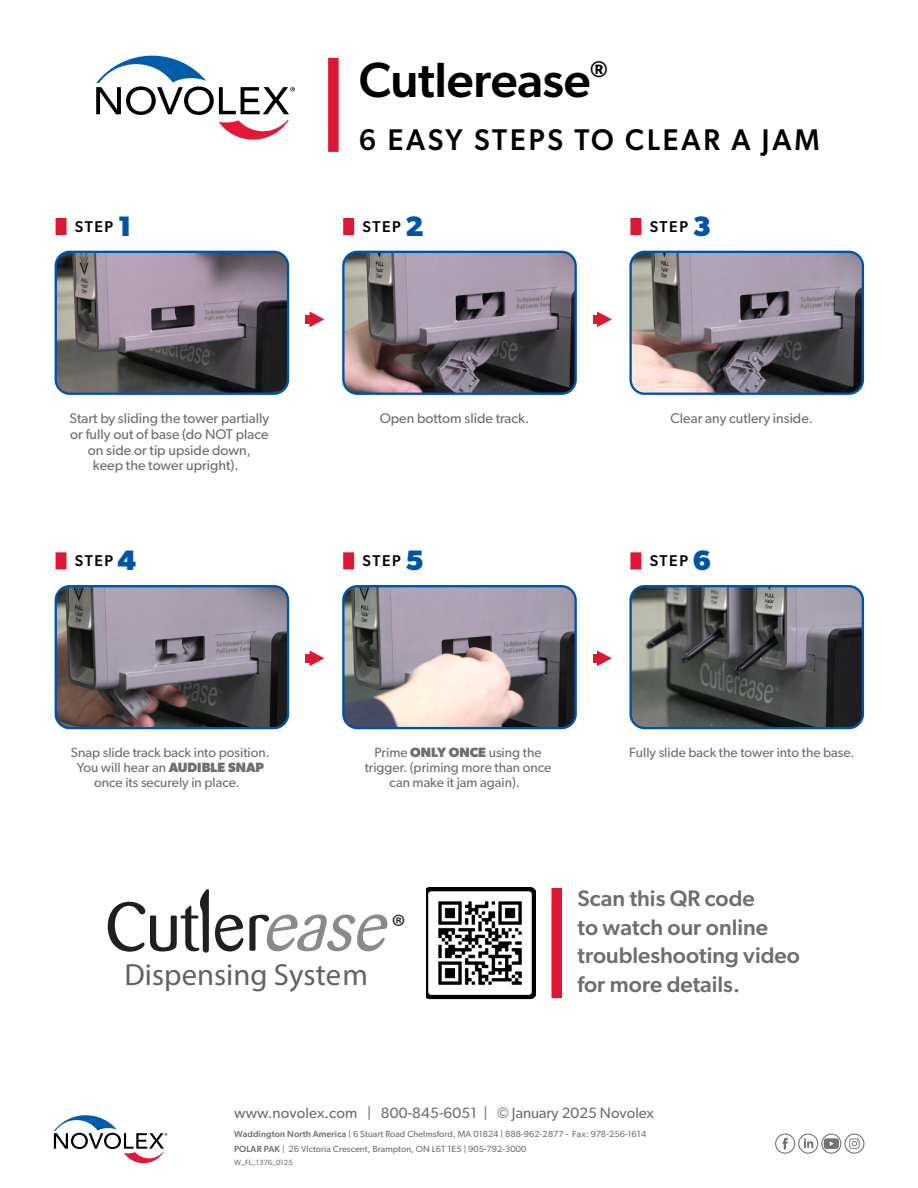
<style>
.page{position:relative;width:918px;height:1188px;background:#fff}
.page>*{position:absolute;margin:0;border:0;box-sizing:border-box;transform-origin:0 0}
.t1{font:500 49.5px "Gibson";letter-spacing:-.005em;color:#000}
.t2{font:34.05px "Myriad Pro";color:#211f21}
.t3{font:30.6px "Myriad Pro";color:#5e636b}
.t4{font:500 30px "Gibson";letter-spacing:.1em;color:#000;scale:.96 1}
.t5{font:500 22.5px/28.5px "Gibson";color:#6d6e71}
.t6{font:500 15.6px "Gibson";letter-spacing:.1em;color:#000}
.t7{font:15px "Gibson";letter-spacing:.005em;color:#6d6e71}
.t8{font:14.1px/15.6px "Gibson";color:#6d6e71;text-align:center}
.t9{font:13.5px/15px "Gibson";color:#6d6e71;text-align:center}
.t10{font:9px/15px "Gibson";letter-spacing:.01em;color:#6d6e71}
.t11{font:7.5px "Gibson";letter-spacing:.01em;color:#6d6e71}
.s1{font-weight:700;font-size:28.2px;color:#0054a6}
.s2{font-weight:700}
.s3{font-weight:500}
</style>
<div class="page">
<img style="left:56px;top:252px;width:232px;height:142px">
<div style="left:55px;top:251px;width:234px;height:144px;border:2px solid #0054a6;border-radius:14px"></div>
<div style="left:56px;top:218px;width:11px;height:17px;background:#da1a32"></div>
<img style="left:56px;top:586px;width:232px;height:142px">
<div style="left:55px;top:585px;width:234px;height:144px;border:2px solid #0054a6;border-radius:14px"></div>
<div style="left:56px;top:552px;width:11px;height:17px;background:#da1a32"></div>
<img style="left:345px;top:252px;width:229px;height:140px">
<div style="left:342px;top:251px;width:235px;height:144px;border:2px solid #0054a6;border-radius:14px"></div>
<div style="left:343px;top:218px;width:11px;height:17px;background:#da1a32"></div>
<img style="left:345px;top:588px;width:229px;height:140px">
<div style="left:342px;top:585px;width:235px;height:144px;border:2px solid #0054a6;border-radius:14px"></div>
<div style="left:343px;top:552px;width:11px;height:17px;background:#da1a32"></div>
<img style="left:632px;top:252px;width:231px;height:140px">
<div style="left:629px;top:251px;width:235px;height:144px;border:2px solid #0054a6;border-radius:14px"></div>
<div style="left:630px;top:218px;width:11px;height:17px;background:#da1a32"></div>
<img style="left:632px;top:588px;width:231px;height:140px">
<div style="left:629px;top:585px;width:235px;height:144px;border:2px solid #0054a6;border-radius:14px"></div>
<div style="left:630px;top:552px;width:11px;height:17px;background:#da1a32"></div>
<div style="left:552px;top:888px;width:10px;height:110px;background:#da1a32"></div>
<img style="left:426px;top:888px;width:109px;height:112px">
<svg style="left:108px;top:889px;width:280px;height:64px"></svg>
<svg style="left:593px;top:311px;width:19px;height:16px"></svg>
<svg style="left:593px;top:650px;width:19px;height:16px"></svg>
<svg style="left:310px;top:311px;width:14px;height:16px"></svg>
<div style="left:305px;top:315px;width:5px;height:9px;background:#da1a32"></div>
<svg style="left:310px;top:650px;width:14px;height:16px"></svg>
<div style="left:305px;top:654px;width:5px;height:9px;background:#da1a32"></div>
<div style="left:328px;top:58px;width:11px;height:94px;background:#da1a32"></div>
<svg style="left:96px;top:56px;width:199px;height:84px"></svg>
<div style="left:821px;top:1134px;width:20px;height:20px;border:1px solid #666;border-radius:10px"></div>
<svg style="left:824px;top:1138px;width:15px;height:11px"></svg>
<div style="left:798px;top:1134px;width:20px;height:20px;border:1px solid #666;border-radius:10px"></div>
<svg style="left:804px;top:1138px;width:9px;height:10px"></svg>
<div style="left:775px;top:1134px;width:20px;height:20px;border:1px solid #666;border-radius:50%"></div>
<svg style="left:783px;top:1138px;width:5px;height:11px"></svg>
<div style="left:845px;top:1134px;width:19px;height:20px;border:1px solid #666;border-radius:50%"></div>
<svg style="left:849px;top:1138px;width:11px;height:11px"></svg>
<svg style="left:54px;top:1115px;width:113px;height:48px"></svg>
<h1 class="t1" style="left:359px;top:50px;width:251px">Cutlerease<sup>®</sup></h1>
<h3 class="t4" style="left:359px;top:121px;width:482px">6 EASY STEPS TO CLEAR A JAM</h3>
<p class="t6" style="left:75px;top:217px;width:58px">STEP <span class="s1">1</span></p>
<p class="t6" style="left:362px;top:217px;width:63px">STEP <span class="s1">2</span></p>
<p class="t6" style="left:650px;top:217px;width:63px">STEP <span class="s1">3</span></p>
<p class="t8" style="left:70px;top:410px;width:201px">Start by sliding the tower partially or fully out of base (do NOT place on side or tip upside down,<br>keep the tower upright).</p>
<p class="t8" style="left:380px;top:410px;width:151px">Open bottom slide track.</p>
<p class="t8" style="left:671px;top:410px;width:144px">Clear any cutlery inside.</p>
<p class="t6" style="left:75px;top:551px;width:63px">STEP <span class="s1">4</span></p>
<p class="t6" style="left:362px;top:551px;width:63px">STEP <span class="s1">5</span></p>
<p class="t6" style="left:650px;top:551px;width:63px">STEP <span class="s1">6</span></p>
<p class="t9" style="left:71px;top:745px;width:200px">Snap slide track back into position.<br>You will hear an <span class="s2">AUDIBLE SNAP </span>once its securely in place.</p>
<p class="t9" style="left:365px;top:745px;width:188px">Prime <span class="s2">ONLY ONCE</span> using the trigger. (priming more than once can make it jam again).</p>
<p class="t9" style="left:629px;top:745px;width:227px">Fully slide back the tower into the base.</p>
<h3 class="t3" style="left:125px;top:955px;width:245px">Dispensing System</h3>
<h2 class="t2" style="left:392px;top:905px;width:16px">®</h2>
<h3 class="t5" style="left:578px;top:884px;width:224px">Scan this QR code<br>to watch our online troubleshooting video</h3>
<h3 class="t5" style="left:578px;top:969px;width:164px">for more details.</h3>
<p class="t7" style="left:234px;top:1104px;width:421px">www.novolex.com | 800-845-6051 | © January 2025 Novolex</p>
<p class="t10" style="left:234px;top:1126px;width:414px"><span class="s3">Waddington North America</span> | 6 Stuart Road Chelmsford, MA 01824 | 888-962-2877 - Fax: 978-256-1614<br><span class="s3">POLAR PAK</span> | 26 Victoria Crescent, Brampton, ON L6T 1E5 | 905-792-3000</p>
<p class="t11" style="left:234px;top:1158px;width:60px">W_FL_1376_0125</p>
</div>
